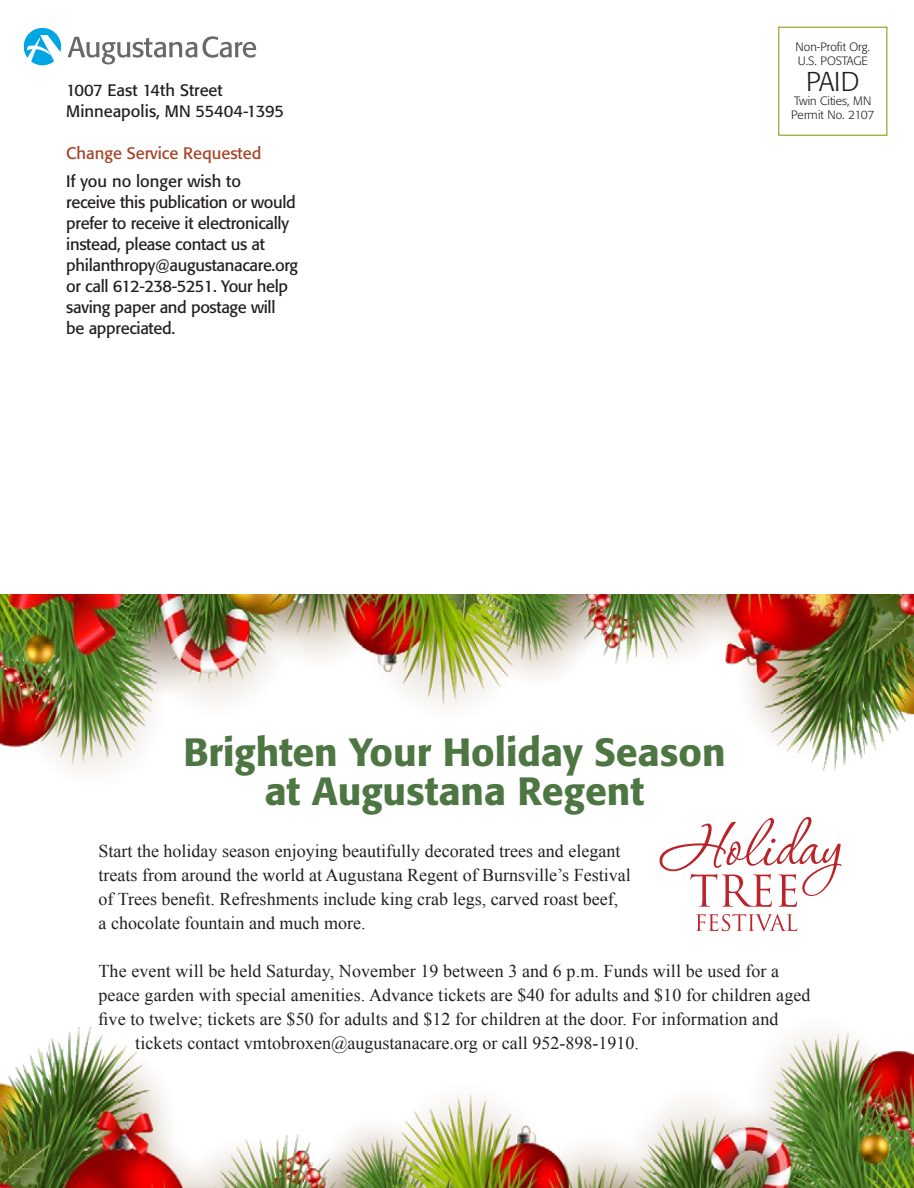
<style>
.page{position:relative;width:914px;height:1188px;background:#fff}
.page>*{position:absolute;margin:0;border:0;box-sizing:border-box;transform-origin:0 0}
.t1{font:500 39px "Formata";color:#4e7642}
.t2{font:300 27px "Formata";color:#231f20}
.t3{font:18px/24px "Times New Roman";color:#231f20}
.t4{font:16.5px/21px "Formata";letter-spacing:-.02em;color:#231f20}
.t5{font:16.5px "Formata";color:#231f20}
.t6{font:16.5px "Formata";color:#a64126}
.t7{font:300 12px "Formata";color:#231f20}
</style>
<div class="page">
<svg style="left:68px;top:36px;width:188px;height:29px"></svg>
<svg style="left:24px;top:28px;width:37px;height:37px"></svg>
<svg style="left:670px;top:871px;width:166px;height:15px"></svg>
<img style="left:0;top:594px;width:913px;height:277px">
<img style="left:0;top:886px;width:913px;height:302px">
<p class="t5" style="left:66px;top:80px;width:158px">1007 East 14th Street</p>
<p class="t5" style="left:66px;top:101px;width:219px">Minneapolis, MN 55404-1395</p>
<p class="t6" style="left:66px;top:143px;width:196px">Change Service Requested</p>
<p class="t4" style="left:66px;top:171px;width:233px">If you no longer wish to<br>receive this publication or would prefer to receive it electronically instead, please contact us at philanthropy@augustanacare.org or call 612-238-5251. Your help saving paper and postage will<br>be appreciated.</p>
<p class="t7" style="left:795px;top:40px;width:76px">Non-Profit Org.</p>
<p class="t7" style="left:797px;top:54px;width:72px">U.S. POSTAGE</p>
<p class="t2" style="left:805px;top:65px;width:55px">PAID</p>
<p class="t7" style="left:794px;top:94px;width:79px">Twin Cities, MN</p>
<p class="t7" style="left:791px;top:108px;width:85px">Permit No. 2107</p>
<p class="t1" style="left:183px;top:728px;width:543px">Brighten Your Holiday Season</p>
<p class="t1" style="left:264px;top:767px;width:381px">at Augustana Regent</p>
<p class="t3" style="left:98px;top:839px;width:533px">Start the holiday season enjoying beautifully decorated trees and elegant treats from around the world at Augustana Regent of Burnsville’s Festival of Trees benefit. Refreshments include king crab legs, carved roast beef,<br>a chocolate fountain and much more.</p>
<p class="t3" style="left:98px;top:959px;width:682px">The event will be held Saturday, November 19 between 3 and 6 p.m. Funds will be used for a</p>
<p class="t3" style="left:98px;top:983px;width:713px">peace garden with special amenities. Advance tickets are $40 for adults and $10 for children aged</p>
<p class="t3" style="left:98px;top:1007px;width:681px">five to twelve; tickets are $50 for adults and $12 for children at the door. For information and</p>
<p class="t3" style="left:135px;top:1031px;width:505px">tickets contact vmtobroxen@augustanacare.org or call 952-898-1910.</p>
</div>
